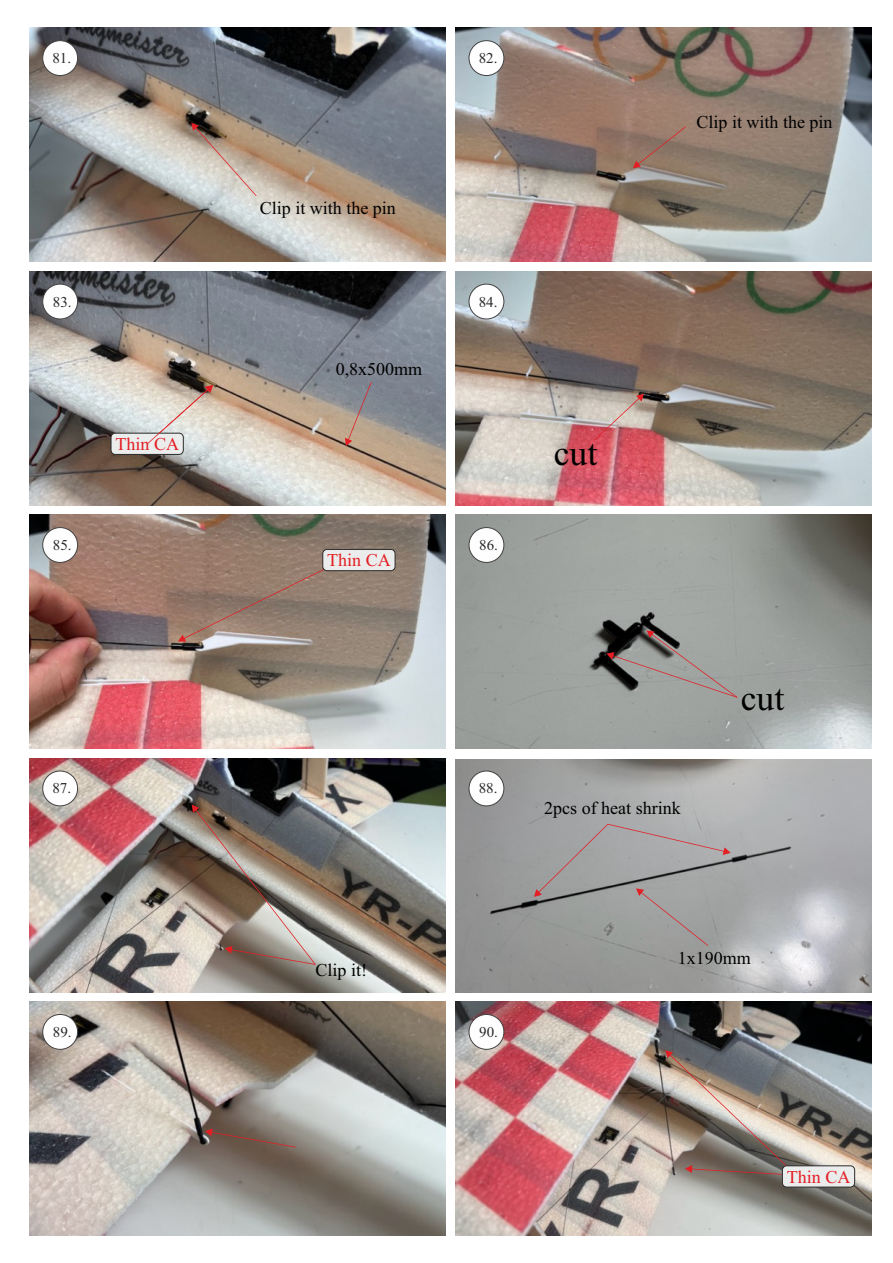
<style>
.page{position:relative;width:893px;height:1263px;background:#fff}
.page>*{position:absolute;margin:0;border:0;box-sizing:border-box;transform-origin:0 0}
.t1{font:35.55px "Times New Roman";color:#000}
.t2{font:18px "Times New Roman";color:#000}
.t3{font:18px "Times New Roman";color:#e31e24}
.t4{font:15px "Times New Roman";color:#2b2a29}
</style>
<div class="page">
<img style="left:456px;top:1002px;width:415px;height:233px">
<img style="left:29px;top:1002px;width:416px;height:233px">
<img style="left:456px;top:759px;width:415px;height:233px">
<img style="left:29px;top:758px;width:416px;height:234px">
<img style="left:456px;top:515px;width:415px;height:234px">
<img style="left:456px;top:271px;width:415px;height:234px">
<img style="left:29px;top:515px;width:416px;height:234px">
<img style="left:29px;top:271px;width:416px;height:234px">
<img style="left:456px;top:28px;width:415px;height:234px">
<img style="left:29px;top:28px;width:416px;height:234px">
<div style="left:42px;top:40px;width:36px;height:36px;background:#fefefe;border:1px solid #434242;border-radius:50%"></div>
<div style="left:42px;top:284px;width:36px;height:35px;background:#fefefe;border:1px solid #434242;border-radius:50%"></div>
<div style="left:42px;top:527px;width:36px;height:36px;background:#fefefe;border:1px solid #434242;border-radius:50%"></div>
<div style="left:42px;top:771px;width:36px;height:35px;background:#fefefe;border:1px solid #434242;border-radius:50%"></div>
<div style="left:42px;top:1014px;width:36px;height:36px;background:#fefefe;border:1px solid #434242;border-radius:50%"></div>
<div style="left:469px;top:40px;width:35px;height:36px;background:#fefefe;border:1px solid #434242;border-radius:50%"></div>
<div style="left:469px;top:284px;width:35px;height:35px;background:#fefefe;border:1px solid #434242;border-radius:50%"></div>
<div style="left:469px;top:527px;width:35px;height:36px;background:#fefefe;border:1px solid #434242;border-radius:50%"></div>
<div style="left:469px;top:771px;width:35px;height:35px;background:#fefefe;border:1px solid #434242;border-radius:50%"></div>
<div style="left:469px;top:1014px;width:35px;height:36px;background:#fefefe;border:1px solid #434242;border-radius:50%"></div>
<svg style="left:633px;top:126px;width:53px;height:42px;background:#937565"></svg>
<svg style="left:191px;top:123px;width:66px;height:73px;background:#bdad9f"></svg>
<svg style="left:594px;top:394px;width:50px;height:47px;background:#ca9b98"></svg>
<svg style="left:178px;top:564px;width:155px;height:78px;background:#988073"></svg>
<div style="left:111px;top:433px;width:72px;height:22px;background:#ebecec;border:1px solid #2b2a29;border-radius:4px"></div>
<div style="left:323px;top:549px;width:72px;height:22px;background:#ebecec;border:1px solid #2b2a29;border-radius:4px"></div>
<svg style="left:345px;top:382px;width:27px;height:64px;background:#a1918b"></svg>
<svg style="left:147px;top:385px;width:66px;height:59px;background:#d7cdc5"></svg>
<svg style="left:606px;top:630px;width:131px;height:68px;background:#888784"></svg>
<img style="left:192px;top:805px;width:124px;height:160px">
<svg style="left:534px;top:824px;width:197px;height:122px;background:#9f9e9e"></svg>
<svg style="left:205px;top:1128px;width:91px;height:19px;background:#786055"></svg>
<img style="left:665px;top:1050px;width:131px;height:125px">
<div style="left:782px;top:1166px;width:73px;height:21px;background:#ebecec;border:1px solid #2b2a29;border-radius:4px"></div>
<p class="t4" style="left:52px;top:53px;width:20px">81.</p>
<p class="t4" style="left:479px;top:53px;width:20px">82.</p>
<p class="t2" style="left:696px;top:115px;width:138px">Clip it with the pin</p>
<p class="t2" style="left:260px;top:202px;width:138px">Clip it with the pin</p>
<p class="t4" style="left:53px;top:296px;width:20px">83.</p>
<p class="t4" style="left:479px;top:296px;width:20px">84.</p>
<p class="t2" style="left:336px;top:362px;width:88px">0,8x500mm</p>
<p class="t3" style="left:116px;top:437px;width:65px">Thin CA</p>
<h1 class="t1" style="left:554px;top:440px;width:45px">cut</h1>
<p class="t4" style="left:53px;top:540px;width:20px">85.</p>
<p class="t4" style="left:479px;top:540px;width:20px">86.</p>
<p class="t3" style="left:327px;top:554px;width:65px">Thin CA</p>
<h1 class="t1" style="left:741px;top:685px;width:45px">cut</h1>
<p class="t4" style="left:52px;top:783px;width:20px">87.</p>
<p class="t4" style="left:479px;top:783px;width:20px">88.</p>
<p class="t2" style="left:544px;top:801px;width:138px">2pcs of heat shrink</p>
<p class="t2" style="left:316px;top:963px;width:53px">Clip it!</p>
<p class="t2" style="left:678px;top:951px;width:75px">1x190mm</p>
<p class="t4" style="left:53px;top:1026px;width:20px">89.</p>
<p class="t4" style="left:479px;top:1026px;width:20px">90.</p>
<p class="t3" style="left:787px;top:1170px;width:65px">Thin CA</p>
</div>
